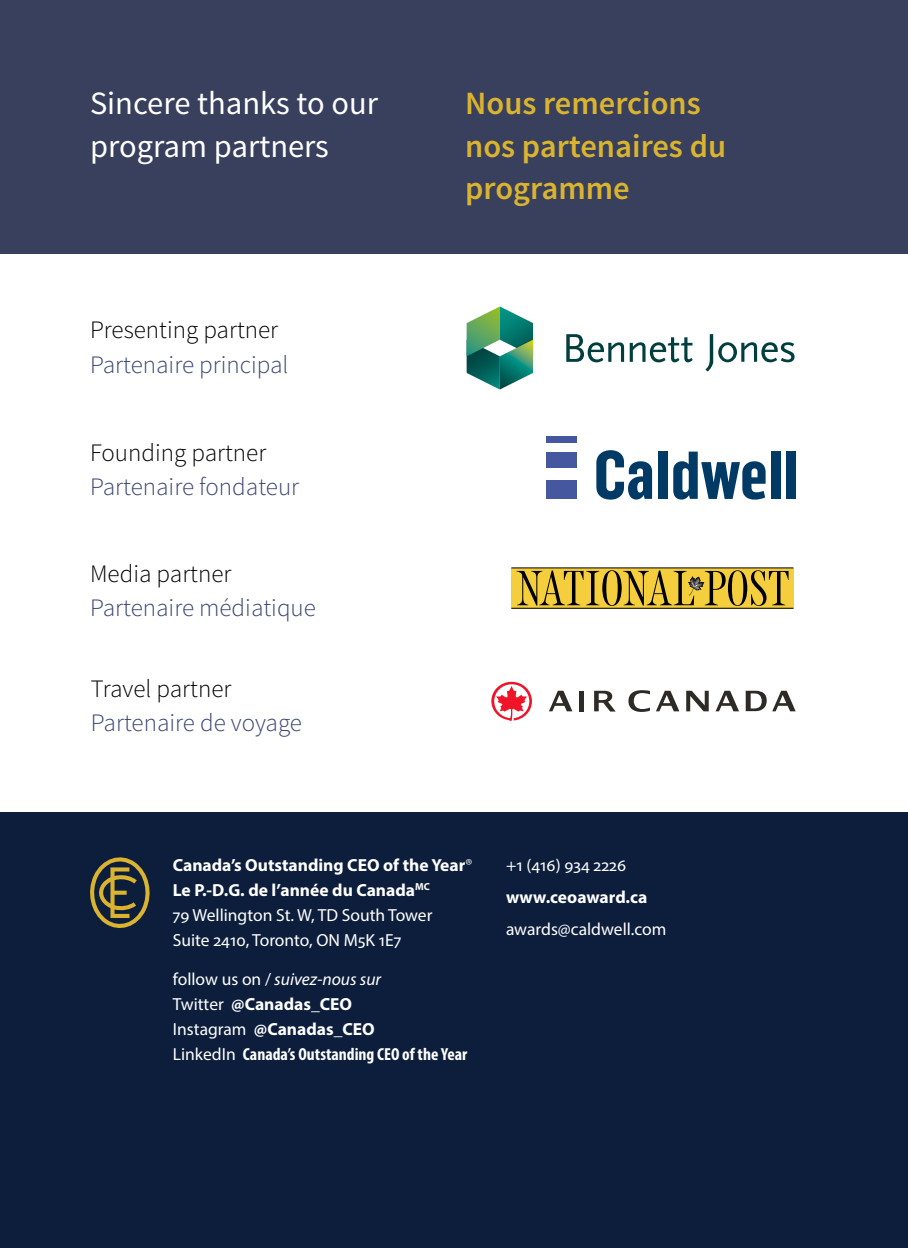
<style>
.page{position:relative;width:908px;height:1248px;background:#fff}
.page>*{position:absolute;margin:0;border:0;box-sizing:border-box;transform-origin:0 0}
.Paragraph_Style_1{font:600 32.5px/42.5px "Source Sans Pro";color:#dab42f}
.Paragraph_Style_1-2{font:32.5px/42.5px "Source Sans Pro";color:#fff}
.t1{font:300 25px/34.2px "Source Sans Pro";color:#394573}
.Paragraph_Style_1-3{font:17.5px/25px "Myriad Pro";color:#fff}
.Paragraph_Style_1-4{font:700 17.5px/25px "Myriad Pro";color:#fff}
.s1{color:#000}
.s2{font-weight:300}
.s3{font-weight:400}
.s4{font-style:italic}
.s5{font-weight:700}
.s6{font-weight:700;font-stretch:condensed}
</style>
<div class="page">
<div style="left:0;top:812px;width:907px;height:435px;background:#0c1e3b"></div>
<div style="left:0;top:0;width:907px;height:254px;background:#39405d"></div>
<div style="left:511px;top:568px;width:282px;height:40px;background:#f5ce3e"></div>
<hr style="left:511px;top:567px;width:282px;height:1px;background:#000">
<hr style="left:511px;top:607px;width:282px;height:1px;background:#000">
<svg style="left:516px;top:570px;width:272px;height:36px"></svg>
<div style="left:546px;top:436px;width:30px;height:6px;background:#45589f"></div>
<div style="left:546px;top:451px;width:30px;height:16px;background:#45589f"></div>
<div style="left:546px;top:480px;width:30px;height:19px;background:#45589f"></div>
<svg style="left:596px;top:450px;width:55px;height:49px"></svg>
<div style="left:657px;top:451px;width:10px;height:48px;background:#003a65"></div>
<div style="left:770px;top:451px;width:9px;height:48px;background:#003a65"></div>
<div style="left:785px;top:451px;width:9px;height:48px;background:#003a65"></div>
<svg style="left:673px;top:451px;width:92px;height:48px"></svg>
<svg style="left:566px;top:334px;width:57px;height:28px"></svg>
<svg style="left:629px;top:337px;width:63px;height:25px"></svg>
<svg style="left:705px;top:334px;width:89px;height:37px"></svg>
<svg style="left:466px;top:306px;width:67px;height:83px"></svg>
<svg style="left:90px;top:857px;width:59px;height:70px"></svg>
<svg style="left:491px;top:681px;width:40px;height:40px"></svg>
<svg style="left:594px;top:690px;width:21px;height:21px"></svg>
<svg style="left:549px;top:690px;width:23px;height:21px"></svg>
<div style="left:578px;top:690px;width:5px;height:21px;background:#2e2a25"></div>
<svg style="left:628px;top:690px;width:21px;height:21px"></svg>
<svg style="left:656px;top:690px;width:23px;height:21px"></svg>
<svg style="left:715px;top:690px;width:23px;height:21px"></svg>
<svg style="left:686px;top:690px;width:22px;height:21px"></svg>
<svg style="left:745px;top:690px;width:50px;height:21px"></svg>
<p class="Paragraph_Style_1-2" style="left:90px;top:83px;width:289px">Sincere thanks to our program partners</p>
<p class="Paragraph_Style_1" style="left:465px;top:83px;width:262px">Nous remercions nos partenaires du programme</p>
<p class="t1" style="left:90px;top:313px;width:200px"><span class="s1">Presenting partner<br></span>Partenaire principal</p>
<p class="t1" style="left:90px;top:435px;width:210px"><span class="s1">Founding partner<br></span>Partenaire fondateur</p>
<p class="t1" style="left:90px;top:556px;width:227px"><span class="s1">Media partner<br></span>Partenaire médiatique</p>
<p class="t1" style="left:91px;top:671px;width:212px"><span class="s1">Travel partner<br></span>Partenaire de voyage</p>
<p class="Paragraph_Style_1-4" style="left:173px;top:851px;width:301px">Canada’s Outstanding CEO of the Year<span class="s2">® </span>Le P.-D.G. de l’année du Canada<sup>MC<br></sup><span class="s3">79 Wellington St. W, TD South Tower Suite 2410, Toronto, ON M5K 1E7</span></p>
<p class="Paragraph_Style_1-3" style="left:173px;top:966px;width:296px">follow us on / <span class="s4">suivez-nous sur<br></span>Twitter <span class="s5">@Canadas_CEO<br></span>Instagram <span class="s5">@Canadas_CEO<br></span>LinkedIn <span class="s6">Canada’s Outstanding CEO of the Year</span></p>
<p class="Paragraph_Style_1-3" style="left:506px;top:851px;width:122px">+1 (416) 934 2226</p>
<p class="Paragraph_Style_1-4" style="left:506px;top:883px;width:143px">www.ceoaward.ca</p>
<p class="Paragraph_Style_1-3" style="left:506px;top:916px;width:162px">awards@caldwell.com</p>
</div>
